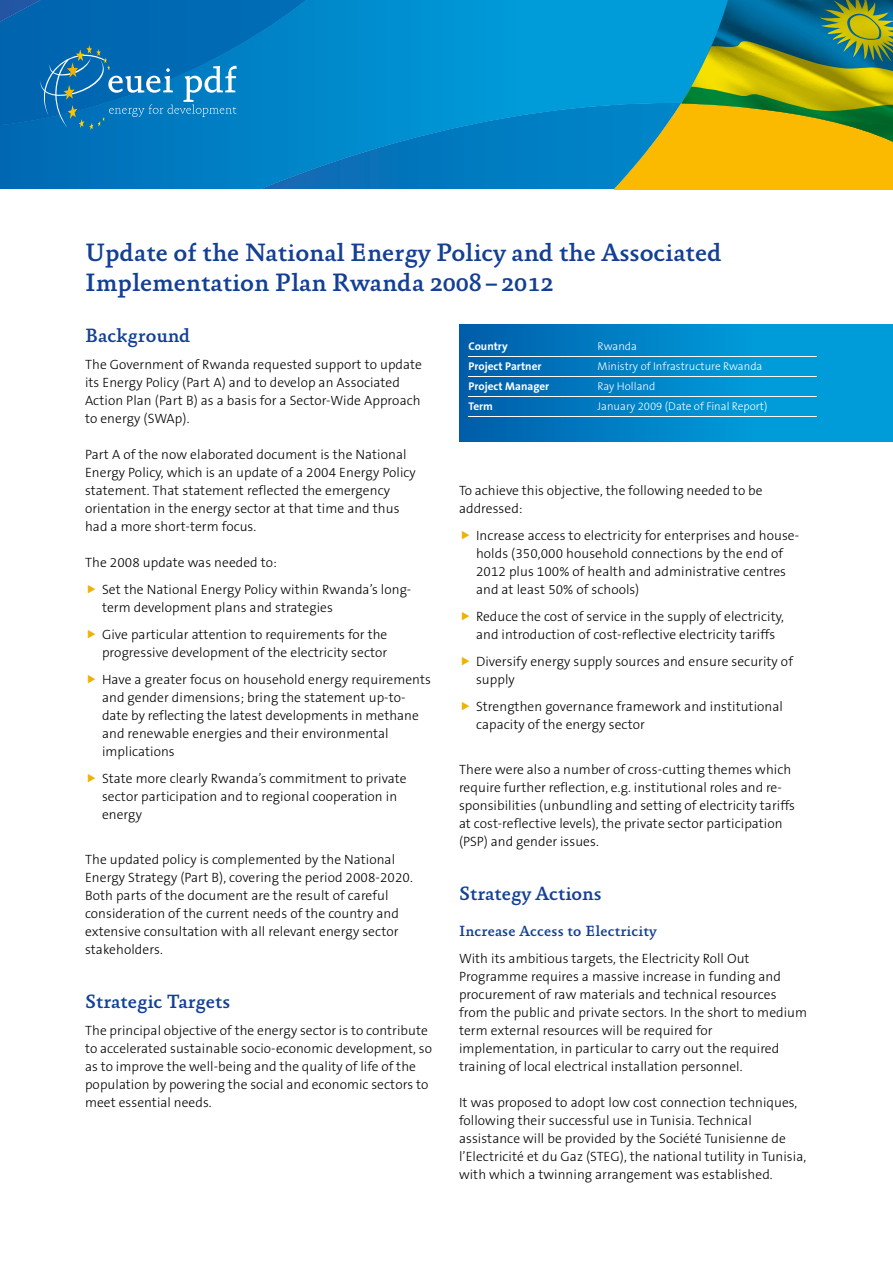
<style>
.page{position:relative;width:893px;height:1263px;background:#fff}
.page>*{position:absolute;margin:0;border:0;box-sizing:border-box;transform-origin:0 0}
.t1{font:500 25.5px/30px "Absara OT";color:#134094}
.t2{font:500 19.5px "Absara OT";color:#134094}
.t3{font:500 15px "Absara OT";letter-spacing:.01em;color:#134094}
.t4{font:300 13.5px/18px "The Sans B3";letter-spacing:.005em;color:#000}
.t5{font:300 11.25px "The Sans B3";color:#fff}
.t6{font:700 11.25px "The Sans B7";color:#fff}
</style>
<div class="page">
<svg style="left:459px;top:324px;width:434px;height:117px;background:#0387c9"></svg>
<div style="left:729px;top:142px;width:164px;height:47px;background:#fbba00"></div>
<svg style="left:0;top:0;width:729px;height:189px;background:#0e8abf"></svg>
<svg style="left:0;top:0;width:306px;height:130px;background:#0c75b8"></svg>
<hr style="left:469px;top:357px;width:348px;height:1px;background:#fff">
<hr style="left:469px;top:377px;width:348px;height:1px;background:#fff">
<hr style="left:469px;top:396px;width:348px;height:1px;background:#fff">
<hr style="left:469px;top:416px;width:348px;height:1px;background:#fff">
<svg style="left:681px;top:0;width:212px;height:142px;background:#76983e"></svg>
<h1 class="t1" style="left:85px;top:238px;width:638px">Update of the National Energy Policy and the Associated<br>Implementation Plan Rwanda 2008 – 2012</h1>
<h2 class="t2" style="left:85px;top:324px;width:107px">Background</h2>
<p class="t4" style="left:85px;top:356px;width:338px">The Government of Rwanda requested support to update its Energy Policy (Part A) and to develop an Associated Action Plan (Part B) as a basis for a Sector-Wide Approach to energy (SWAp).</p>
<p class="t4" style="left:85px;top:446px;width:332px">Part A of the now elaborated document is the National Energy Policy, which is an update of a 2004 Energy Policy statement. That statement reflected the emergency orientation in the energy sector at that time and thus had a more short-term focus.</p>
<p class="t4" style="left:102px;top:549px;width:311px;line-height:27px;text-indent:-17px">The 2008 update was needed to:<br>Set the National Energy Policy within Rwanda’s long-</p>
<p class="t4" style="left:102px;top:594px;width:287px;line-height:27px">term development plans and strategies<br>Give particular attention to requirements for the</p>
<p class="t4" style="left:102px;top:639px;width:330px;line-height:27px">progressive development of the electricity sector<br>Have a greater focus on household energy requirements</p>
<p class="t4" style="left:102px;top:689px;width:318px">and gender dimensions; bring the statement up-to&shy;date by reflecting the latest developments in methane and renewable energies and their environmental implications</p>
<p class="t4" style="left:102px;top:770px;width:306px">State more clearly Rwanda’s commitment to private sector participation and to regional cooperation in energy</p>
<p class="t4" style="left:85px;top:851px;width:329px">The updated policy is complemented by the National Energy Strategy (Part B), covering the period 2008-2020.<br>Both parts of the document are the result of careful consideration of the current needs of the country and extensive consultation with all relevant energy sector stakeholders.</p>
<h2 class="t2" style="left:85px;top:990px;width:147px">Strategic Targets</h2>
<p class="t4" style="left:85px;top:1022px;width:348px">The principal objective of the energy sector is to contribute to accelerated sustainable socio-economic development, so as to improve the well-being and the quality of life of the population by powering the social and economic sectors to meet essential needs.</p>
<p class="t6" style="left:469px;top:340px;width:41px">Country</p>
<p class="t5" style="left:598px;top:340px;width:41px">Rwanda</p>
<p class="t6" style="left:469px;top:360px;width:74px">Project Partner</p>
<p class="t5" style="left:598px;top:360px;width:166px">Ministry of Infrastructure Rwanda</p>
<p class="t6" style="left:469px;top:380px;width:82px">Project Manager</p>
<p class="t5" style="left:598px;top:380px;width:59px">Ray Holland</p>
<p class="t6" style="left:469px;top:400px;width:26px">Term</p>
<p class="t5" style="left:598px;top:400px;width:171px">January 2009 (Date of Final Report)</p>
<p class="t4" style="left:459px;top:482px;width:305px">To achieve this objective, the following needed to be addressed:</p>
<p class="t4" style="left:476px;top:527px;width:325px">Increase access to electricity for enterprises and house&shy;holds (350,000 household connections by the end of 2012 plus 100% of health and administrative centres and at least 50% of schools)</p>
<p class="t4" style="left:476px;top:608px;width:309px">Reduce the cost of service in the supply of electricity, and introduction of cost-reflective electricity tariffs</p>
<p class="t4" style="left:476px;top:653px;width:318px">Diversify energy supply sources and ensure security of supply</p>
<p class="t4" style="left:476px;top:698px;width:308px">Strengthen governance framework and institutional capacity of the energy sector</p>
<p class="t4" style="left:459px;top:761px;width:338px">There were also a number of cross-cutting themes which require further reflection, e.g. institutional roles and re&shy;sponsibilities (unbundling and setting of electricity tariffs at cost-reflective levels), the private sector participation (PSP) and gender issues.</p>
<h2 class="t2" style="left:459px;top:882px;width:144px">Strategy Actions</h2>
<p class="t3" style="left:459px;top:922px;width:199px">Increase Access to Electricity</p>
<p class="t4" style="left:459px;top:950px;width:350px">With its ambitious targets, the Electricity Roll Out Programme requires a massive increase in funding and procurement of raw materials and technical resources from the public and private sectors. In the short to medium term external resources will be required for implementation, in particular to carry out the required training of local electrical installation personnel.</p>
<p class="t4" style="left:459px;top:1094px;width:349px">It was proposed to adopt low cost connection techniques, following their successful use in Tunisia. Technical assistance will be provided by the Société Tunisienne de l’Electricité et du Gaz (STEG), the national tutility in Tunisia, with which a twinning arrangement was established.</p>
</div>
